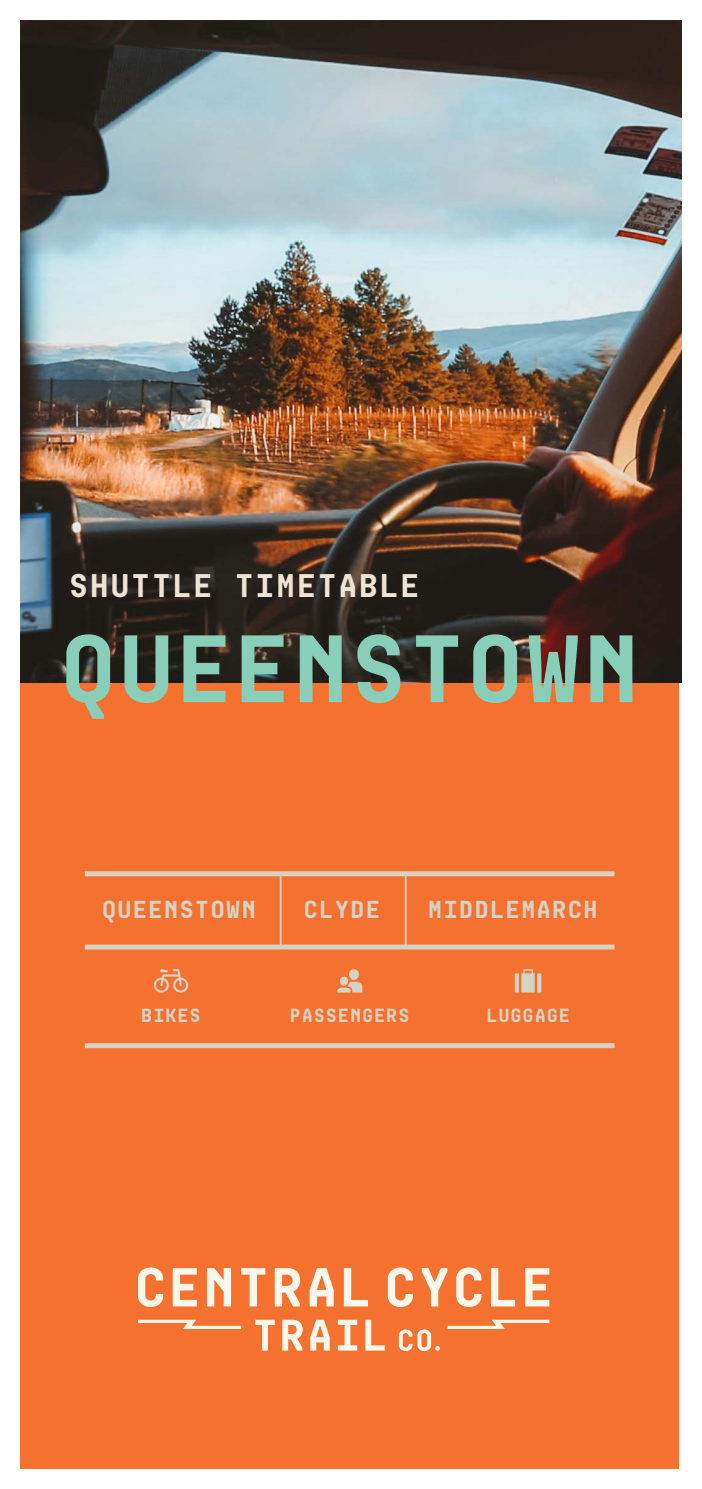
<style>
.page{position:relative;width:702px;height:1489px;background:#fff}
.page>*{position:absolute;margin:0;border:0;box-sizing:border-box;transform-origin:0 0}
.t1{font:700 87.5px "Mono Spec";letter-spacing:-.015em;color:#89ceb9}
.t2{font:700 30px "Mono Spec";letter-spacing:.01em;color:#ede4d3}
.t3{font:700 22.5px "Mono Spec";letter-spacing:.01em;color:#d6d2c4}
.t4{font:700 17.5px "Mono Spec";letter-spacing:.01em;color:#d6d2c4}
</style>
<div class="page">
<img style="left:20px;top:20px;width:662px;height:1449px">
<svg style="left:388px;top:1267px;width:25px;height:39px"></svg>
<svg style="left:421px;top:1267px;width:26px;height:39px"></svg>
<svg style="left:456px;top:1267px;width:25px;height:39px"></svg>
<svg style="left:491px;top:1267px;width:24px;height:39px"></svg>
<svg style="left:525px;top:1267px;width:24px;height:39px"></svg>
<svg style="left:138px;top:1267px;width:25px;height:39px"></svg>
<svg style="left:173px;top:1267px;width:24px;height:39px"></svg>
<svg style="left:207px;top:1267px;width:24px;height:39px"></svg>
<svg style="left:241px;top:1267px;width:24px;height:39px"></svg>
<svg style="left:275px;top:1267px;width:25px;height:39px"></svg>
<svg style="left:309px;top:1267px;width:25px;height:39px"></svg>
<svg style="left:344px;top:1267px;width:24px;height:39px"></svg>
<svg style="left:255px;top:1319px;width:20px;height:31px"></svg>
<svg style="left:282px;top:1319px;width:21px;height:31px"></svg>
<svg style="left:310px;top:1319px;width:20px;height:31px"></svg>
<svg style="left:338px;top:1319px;width:19px;height:31px"></svg>
<svg style="left:365px;top:1319px;width:19px;height:31px"></svg>
<svg style="left:399px;top:1329px;width:41px;height:21px"></svg>
<svg style="left:138px;top:1319px;width:103px;height:9px"></svg>
<svg style="left:447px;top:1319px;width:102px;height:9px"></svg>
<div style="left:85px;top:944px;width:529px;height:5px;background:#d6d2c4"></div>
<div style="left:85px;top:1043px;width:529px;height:5px;background:#d6d2c4"></div>
<div style="left:85px;top:871px;width:529px;height:5px;background:#d6d2c4"></div>
<hr style="left:280px;top:873px;width:1px;height:74px;background:#d6d2c4">
<hr style="left:405px;top:873px;width:1px;height:74px;background:#d6d2c4">
<svg style="left:154px;top:968px;width:34px;height:24px"></svg>
<svg style="left:514px;top:969px;width:27px;height:23px"></svg>
<div style="left:349px;top:969px;width:10px;height:11px;background:#d6d2c4;border-radius:50%"></div>
<div style="left:340px;top:976px;width:8px;height:9px;background:#d6d2c4;border-radius:50%"></div>
<svg style="left:337px;top:981px;width:25px;height:11px"></svg>
<h2 class="t2" style="left:68px;top:565px;width:353px">SHUTTLE TIMETABLE</h2>
<h1 class="t1" style="left:58px;top:609px;width:584px">QUEENSTOWN</h1>
<p class="t3" style="left:101px;top:894px;width:157px">QUEENSTOWN</p>
<p class="t3" style="left:303px;top:894px;width:79px">CLYDE</p>
<p class="t3" style="left:427px;top:894px;width:172px">MIDDLEMARCH</p>
<p class="t4" style="left:141px;top:1003px;width:62px">BIKES</p>
<p class="t4" style="left:289px;top:1003px;width:122px">PASSENGERS</p>
<p class="t4" style="left:486px;top:1003px;width:86px">LUGGAGE</p>
</div>
